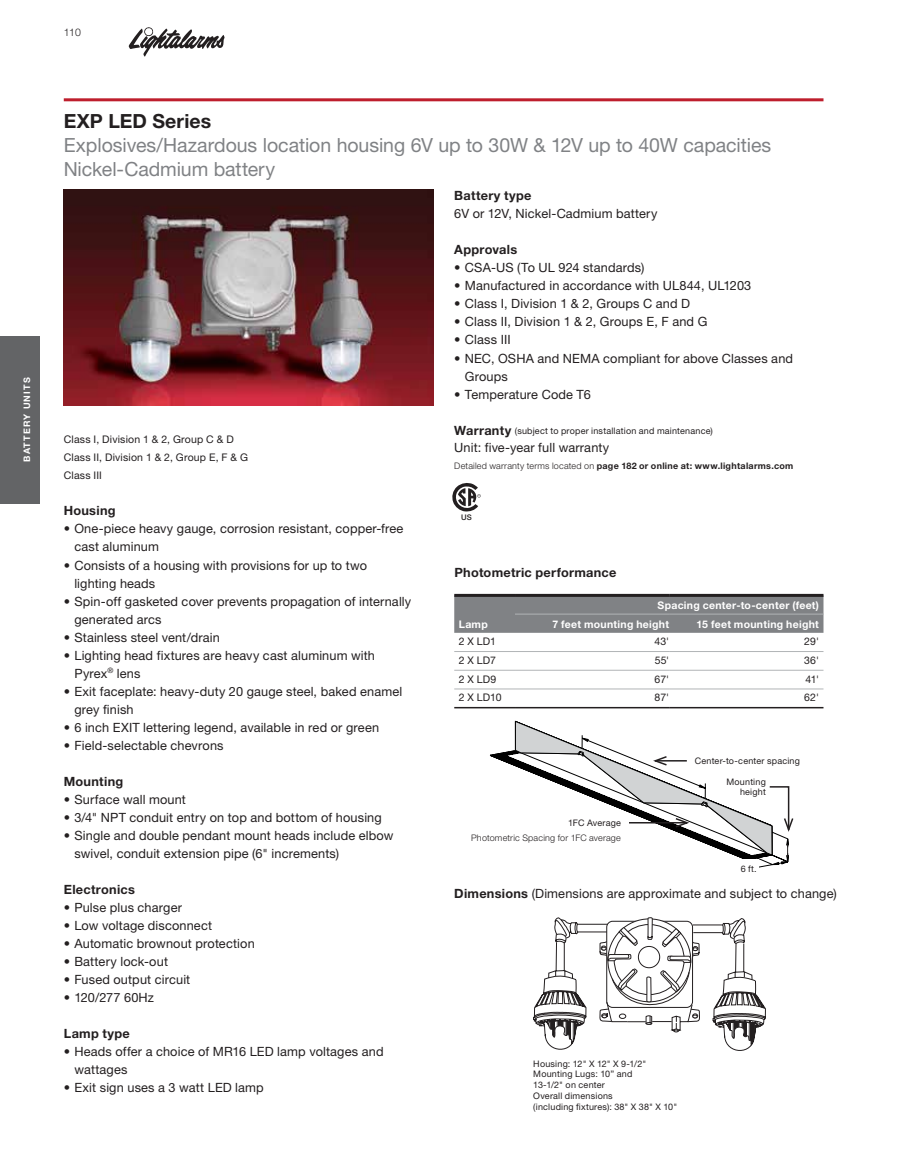
<style>
.page{position:relative;width:918px;height:1175px;background:#fff}
.page>*{position:absolute;margin:0;border:0;box-sizing:border-box;transform-origin:0 0}
.t1{font:19.5px/24px "Helvetica Neue LT Pro";letter-spacing:-.005em;color:#808285}
.t2{font:700 19.5px "Helvetica Neue LT Pro";letter-spacing:.005em;color:#231f20}
.t3{font:12.75px/18px "Helvetica Neue LT Pro";letter-spacing:.01em;color:#231f20}
.t4{font:700 12.75px "Helvetica Neue LT Pro";letter-spacing:.02em;color:#231f20}
.t5{font:10.5px/18px "Helvetica Neue LT Pro";letter-spacing:.015em;color:#231f20}
.t6{font:700 10.5px/18.8px "Helvetica Neue LT Pro";letter-spacing:.025em;color:#fff}
.t7{font:300 10.5px "Helvetica Neue LT Pro";color:#231f20}
.t8{font:9px/10.8px "Helvetica Neue LT Pro";letter-spacing:.02em;color:#231f20}
.t9{font:700 9px "Helvetica Neue LT Pro";letter-spacing:.03em;color:#231f20}
.t10{font:300 9px "Helvetica Neue LT Pro";letter-spacing:.02em;color:#231f20}
.t11{font:700 9px "Helvetica Neue LT Pro";letter-spacing:.13em;color:#fff}
.t12{font:500 7.65px "Helvetica Neue LT Std";color:#231f20}
.s1{font-weight:700;font-size:12.75px}
.s2{font-weight:300}
.s3{font-weight:700}
</style>
<div class="page">
<svg style="left:452px;top:483px;width:29px;height:29px"></svg>
<svg style="left:128px;top:27px;width:97px;height:30px"></svg>
<hr style="left:64px;top:98px;width:760px;height:3px;background:#be1e2d">
<div style="left:0;top:336px;width:40px;height:167px;background:#636466"></div>
<svg style="left:533px;top:917px;width:233px;height:134px"></svg>
<div style="left:619px;top:1013px;width:7px;height:6px;border:1px solid #231f20;border-radius:50%"></div>
<div style="left:454px;top:595px;width:370px;height:38px;background:#808285"></div>
<hr style="left:515px;top:613px;width:154px;height:1px;background:#b1b4b6">
<hr style="left:669px;top:613px;width:154px;height:1px;background:#b1b4b6">
<hr style="left:454px;top:651px;width:61px;height:1px;background:#b1b4b6">
<hr style="left:515px;top:651px;width:154px;height:1px;background:#b1b4b6">
<hr style="left:669px;top:651px;width:154px;height:1px;background:#b1b4b6">
<hr style="left:454px;top:670px;width:61px;height:1px;background:#b1b4b6">
<hr style="left:515px;top:670px;width:154px;height:1px;background:#b1b4b6">
<hr style="left:669px;top:670px;width:154px;height:1px;background:#b1b4b6">
<hr style="left:454px;top:688px;width:61px;height:1px;background:#b1b4b6">
<hr style="left:515px;top:688px;width:154px;height:1px;background:#b1b4b6">
<hr style="left:669px;top:688px;width:154px;height:1px;background:#b1b4b6">
<hr style="left:454px;top:707px;width:61px;height:1px;background:#231f20">
<hr style="left:515px;top:707px;width:154px;height:1px;background:#231f20">
<hr style="left:669px;top:707px;width:154px;height:1px;background:#231f20">
<hr style="left:454px;top:594px;width:61px;height:3px;background:#231f20">
<hr style="left:515px;top:594px;width:154px;height:3px;background:#231f20">
<hr style="left:669px;top:594px;width:154px;height:3px;background:#231f20">
<svg style="left:490px;top:721px;width:304px;height:144px"></svg>
<img style="left:64px;top:189px;width:369px;height:216px">
<p class="t11" style="left:21px;top:462px;width:86px;rotate:-90deg">BATTERY UNITS</p>
<p class="t7" style="left:64px;top:25px;width:19px">110</p>
<h1 class="t2" style="left:64px;top:109px;width:149px">EXP LED Series</h1>
<h1 class="t1" style="left:64px;top:133px;width:709px">Explosives/Hazardous location housing 6V up to 30W &amp; 12V up to 40W capacities<br>Nickel-Cadmium battery</h1>
<p class="t5" style="left:64px;top:430px;width:186px">Class I, Division 1 &amp; 2, Group C &amp; D<br>Class II, Division 1 &amp; 2, Group E, F &amp; G<br>Class III</p>
<p class="t4" style="left:64px;top:503px;width:53px">Housing</p>
<p class="t3" style="left:74px;top:519px;width:331px;text-indent:-11px">• One-piece heavy gauge, corrosion resistant, copper-free cast aluminum</p>
<p class="t3" style="left:74px;top:555px;width:294px;text-indent:-11px">• Consists of a housing with provisions for up to two lighting heads</p>
<p class="t3" style="left:74px;top:591px;width:338px;text-indent:-11px">• Spin-off gasketed cover prevents propagation of internally generated arcs</p>
<p class="t3" style="left:64px;top:627px;width:158px">• Stainless steel vent/drain</p>
<p class="t3" style="left:74px;top:645px;width:302px;text-indent:-11px">• Lighting head fixtures are heavy cast aluminum with<br>Pyrex<sup>®</sup> lens</p>
<p class="t3" style="left:74px;top:681px;width:329px;text-indent:-11px">• Exit faceplate: heavy-duty 20 gauge steel, baked enamel grey finish</p>
<p class="t3" style="left:64px;top:717px;width:317px">• 6 inch EXIT lettering legend, available in red or green</p>
<p class="t3" style="left:64px;top:735px;width:161px">• Field-selectable chevrons</p>
<p class="t4" style="left:64px;top:773px;width:61px">Mounting</p>
<p class="t3" style="left:64px;top:789px;width:124px">• Surface wall mount</p>
<p class="t3" style="left:64px;top:807px;width:320px">• 3/4" NPT conduit entry on top and bottom of housing</p>
<p class="t3" style="left:74px;top:825px;width:321px;text-indent:-11px">• Single and double pendant mount heads include elbow swivel, conduit extension pipe (6" increments)</p>
<p class="t4" style="left:64px;top:881px;width:73px">Electronics</p>
<p class="t3" style="left:64px;top:897px;width:120px">• Pulse plus charger</p>
<p class="t3" style="left:64px;top:915px;width:150px">• Low voltage disconnect</p>
<p class="t3" style="left:64px;top:933px;width:192px">• Automatic brownout protection</p>
<p class="t3" style="left:64px;top:951px;width:106px">• Battery lock-out</p>
<p class="t3" style="left:64px;top:969px;width:128px">• Fused output circuit</p>
<p class="t3" style="left:64px;top:987px;width:92px">• 120/277 60Hz</p>
<p class="t4" style="left:64px;top:1025px;width:68px">Lamp type</p>
<p class="t3" style="left:74px;top:1041px;width:311px;text-indent:-11px">• Heads offer a choice of MR16 LED lamp voltages and wattages</p>
<p class="t3" style="left:64px;top:1077px;width:202px">• Exit sign uses a 3 watt LED lamp</p>
<p class="t4" style="left:454px;top:188px;width:79px">Battery type</p>
<p class="t3" style="left:454px;top:204px;width:205px">6V or 12V, Nickel-Cadmium battery</p>
<p class="t4" style="left:454px;top:242px;width:64px">Approvals</p>
<p class="t3" style="left:454px;top:258px;width:192px">• CSA-US (To UL 924 standards)</p>
<p class="t3" style="left:454px;top:276px;width:299px">• Manufactured in accordance with UL844, UL1203</p>
<p class="t3" style="left:454px;top:295px;width:237px">• Class I, Division 1 &amp; 2, Groups C and D</p>
<p class="t3" style="left:454px;top:313px;width:255px">• Class II, Division 1 &amp; 2, Groups E, F and G</p>
<p class="t3" style="left:454px;top:331px;width:58px">• Class III</p>
<p class="t3" style="left:465px;top:349px;width:330px;text-indent:-11px">• NEC, OSHA and NEMA compliant for above Classes and<br>Groups</p>
<p class="t3" style="left:454px;top:385px;width:138px">• Temperature Code T6</p>
<p class="t8" style="left:454px;top:425px;width:260px"><span class="s1">Warranty</span> (subject to proper installation and maintenance)</p>
<p class="t3" style="left:454px;top:438px;width:157px">Unit: five-year full warranty</p>
<p class="t9" style="left:454px;top:460px;width:341px"><span class="s2">Detailed warranty terms located on</span> page 182 or online at: www.lightalarms.com</p>
<p class="t12" style="left:461px;top:513px;width:12px">US</p>
<p class="t4" style="left:455px;top:564px;width:163px">Photometric performance</p>
<p class="t6" style="left:459px;top:614px;width:31px">Lamp</p>
<p class="t6" style="left:552px;top:595px;width:268px;text-indent:105px">Spacing center-to-center (feet)<br>7 feet mounting height</p>
<p class="t6" style="left:697px;top:614px;width:124px">15 feet mounting height</p>
<p class="t5" style="left:459px;top:632px;width:39px">2 X LD1</p>
<p class="t5" style="left:654px;top:632px;width:16px">43'</p>
<p class="t5" style="left:804px;top:632px;width:16px">29'</p>
<p class="t5" style="left:459px;top:651px;width:39px">2 X LD7</p>
<p class="t5" style="left:655px;top:651px;width:16px">55'</p>
<p class="t5" style="left:804px;top:651px;width:16px">36'</p>
<p class="t5" style="left:459px;top:670px;width:39px">2 X LD9</p>
<p class="t5" style="left:655px;top:670px;width:16px">67'</p>
<p class="t5" style="left:805px;top:670px;width:15px">41'</p>
<p class="t5" style="left:459px;top:687px;width:44px">2 X LD10</p>
<p class="t5" style="left:655px;top:687px;width:16px">87'</p>
<p class="t5" style="left:804px;top:687px;width:16px">62'</p>
<p class="t8" style="left:568px;top:817px;width:54px">1FC Average</p>
<p class="t10" style="left:471px;top:832px;width:151px">Photometric Spacing for 1FC average</p>
<p class="t8" style="left:695px;top:754px;width:107px">Center-to-center spacing</p>
<p class="t8" style="left:727px;top:776px;width:41px;text-align:right">Mounting height</p>
<p class="t8" style="left:741px;top:862px;width:18px">6 ft.</p>
<p class="t3" style="left:454px;top:884px;width:384px"><span class="s3">Dimensions</span> (Dimensions are approximate and subject to change)</p>
<p class="t8" style="left:533px;top:1057px;width:145px">Housing: 12" X 12" X 9-1/2"<br>Mounting Lugs: 10” and<br>13-1/2" on center<br>Overall dimensions<br>(including fixtures): 38" X 38" X 10"</p>
</div>
